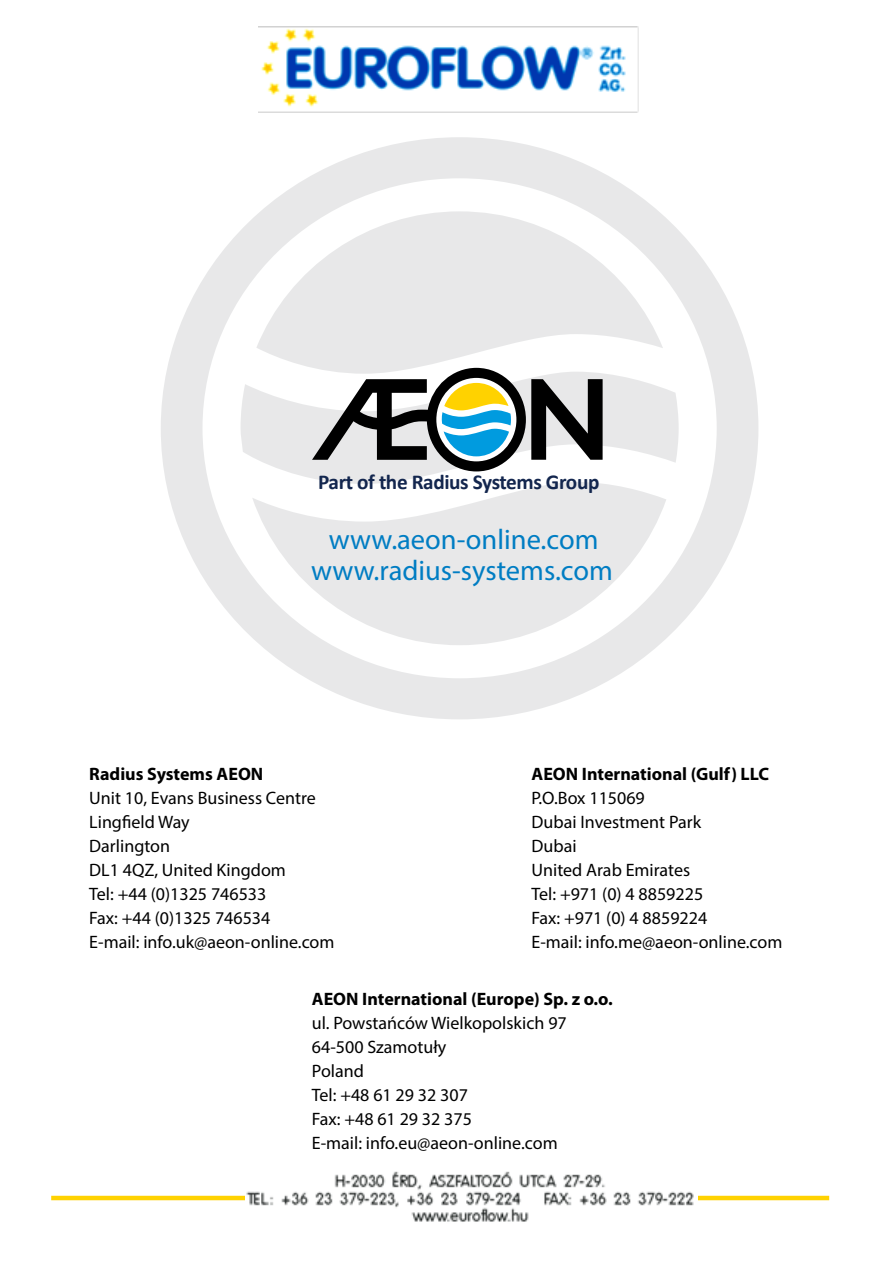
<style>
.page{position:relative;width:893px;height:1263px;background:#fff}
.page>*{position:absolute;margin:0;border:0;box-sizing:border-box;transform-origin:0 0}
.t1{font:28.5px/30.6px "Myriad Pro";color:#007dc3;text-align:center}
.t2{font:700 21.3px "Calibri";letter-spacing:-.02em;color:#13264e}
.t3{font:18px/24px "Myriad Pro";color:#000}
.t4{font:700 18px "Myriad Pro";color:#000}
</style>
<div class="page">
<svg style="left:161px;top:137px;width:597px;height:582px"></svg>
<svg style="left:241px;top:372px;width:438px;height:112px;fill:#e8e8e9"></svg>
<svg style="left:256px;top:211px;width:407px;height:163px;fill:#e8e8e9"></svg>
<svg style="left:252px;top:482px;width:414px;height:163px;fill:#e8e8e9"></svg>
<svg style="left:312px;top:368px;width:291px;height:103px"></svg>
<hr style="left:51px;top:1196px;width:778px;height:4px;background:#ffd200">
<img style="left:258px;top:27px;width:381px;height:85px">
<img style="left:245px;top:1171px;width:452px;height:51px">
<p class="t2" style="left:318px;top:469px;width:283px">Part of the Radius Systems Group</p>
<h1 class="t1" style="left:311px;top:524px;width:303px">www.aeon-online.com www.radius-systems.com</h1>
<p class="t4" style="left:89px;top:762px;width:176px">Radius Systems AEON</p>
<p class="t3" style="left:89px;top:785px;width:247px">Unit 10, Evans Business Centre<br>Lingfield Way<br>Darlington<br>DL1 4QZ, United Kingdom<br>Tel: +44 (0)1325 746533<br>Fax: +44 (0)1325 746534<br>E-mail: info.uk@aeon-online.com</p>
<p class="t4" style="left:531px;top:762px;width:239px">AEON International (Gulf) LLC</p>
<p class="t3" style="left:531px;top:786px;width:252px">P.O.Box 115069<br>Dubai I nvestment Park<br>Dubai<br>United Arab Emirates<br>Tel: +971 (0) 4 8859225<br>Fax: +971 (0) 4 8859224<br>E-mail: info.me@aeon-online.com</p>
<p class="t4" style="left:312px;top:987px;width:302px">AEON International (Europe) Sp. z o.o.</p>
<p class="t3" style="left:312px;top:1011px;width:256px">ul. Powstańców Wielkopolskich 97<br>64-500 Szamotuły<br>Poland<br>Tel: +48 61 29 32 307<br>Fax: +48 61 29 32 375<br>E-mail: info.eu@aeon-online.com</p>
</div>
